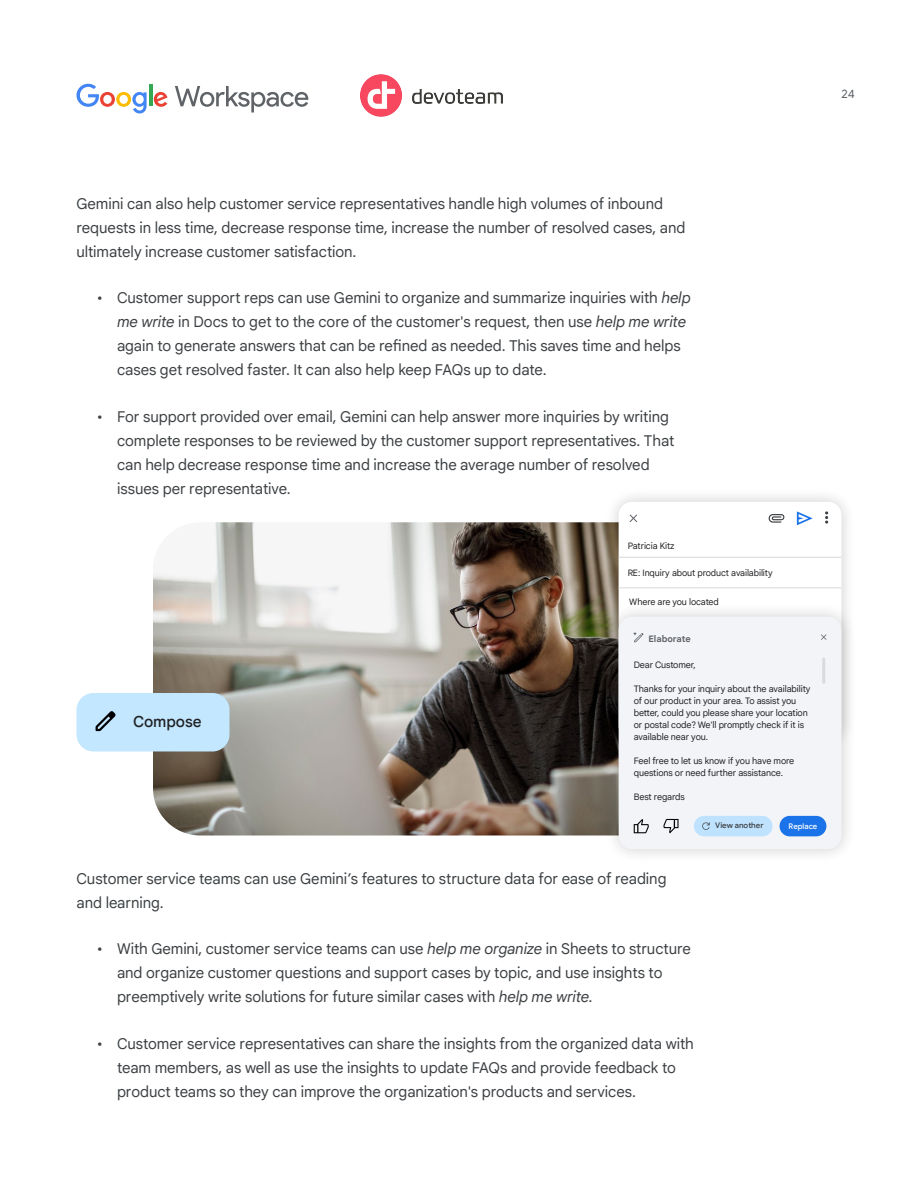
<style>
.page{position:relative;width:918px;height:1188px;background:#fff}
.page>*{position:absolute;margin:0;border:0;box-sizing:border-box;transform-origin:0 0}
.t1{font:500 15.45px "Google Sans Text";letter-spacing:-.005em;color:#202124}
.t2{font:15px/24px "Google Sans Text";letter-spacing:-.005em;color:#3c4043}
.t3{font:12px "Google Sans";color:#5f6368}
.t4{font:9px/12px "Google Sans Text";letter-spacing:-.015em;color:#202124}
.t5{font:700 9px "Google Sans Text";letter-spacing:-.01em;color:#5f6368}
.t6{font:500 7.8px "Google Sans";color:#3d4042}
.t7{font:500 7.8px "Google Sans";color:#fff}
.s1{font-style:italic}
</style>
<div class="page">
<svg style="left:175px;top:86px;width:133px;height:26px"></svg>
<svg style="left:77px;top:84px;width:70px;height:29px"></svg>
<hr style="left:149px;top:85px;width:3px;height:21px;background:#34a853">
<svg style="left:154px;top:92px;width:13px;height:15px"></svg>
<img style="left:153px;top:522px;width:451px;height:314px">
<div style="left:604px;top:487px;width:252px;height:267px;background:#000;opacity:.2"></div>
<div style="left:619px;top:502px;width:223px;height:237px;background:#fff;border-radius:13px"></div>
<svg style="left:797px;top:511px;width:16px;height:14px"></svg>
<svg style="left:825px;top:511px;width:3px;height:13px"></svg>
<svg style="left:769px;top:514px;width:15px;height:9px"></svg>
<svg style="left:630px;top:515px;width:7px;height:7px"></svg>
<hr style="left:619px;top:557px;width:223px;height:1px;background:#dadce0">
<hr style="left:619px;top:587px;width:223px;height:1px;background:#dadce0">
<div style="left:603px;top:602px;width:254px;height:263px;background:#000;opacity:.2"></div>
<div style="left:619px;top:617px;width:223px;height:232px;background:#f2f4f7;border-radius:14px"></div>
<svg style="left:633px;top:632px;width:10px;height:10px"></svg>
<svg style="left:821px;top:634px;width:5px;height:6px"></svg>
<hr style="left:822px;top:658px;width:3px;height:26px;background:#d9dbe0;border-radius:2px">
<svg style="left:634px;top:819px;width:15px;height:14px"></svg>
<svg style="left:663px;top:819px;width:16px;height:14px"></svg>
<div style="left:780px;top:816px;width:46px;height:20px;background:#1a73e8;border-radius:10px"></div>
<div style="left:694px;top:816px;width:79px;height:20px;background:#bfe3ff;border-radius:10px"></div>
<svg style="left:702px;top:822px;width:8px;height:8px"></svg>
<div style="left:77px;top:693px;width:153px;height:58px;background:#c2e7ff;border-radius:17px"></div>
<svg style="left:96px;top:711px;width:19px;height:20px"></svg>
<img style="left:360px;top:74px;width:143px;height:43px">
<p class="t3" style="left:842px;top:86px;width:15px">24</p>
<p class="t2" style="left:76px;top:190px;width:611px">Gemini can also help customer service representatives handle high volumes of inbound requests in less time, decrease response time, increase the number of resolved cases, and ultimately increase customer satisfaction.</p>
<p class="t2" style="left:117px;top:285px;width:575px;text-indent:-20px">• Customer support reps can use Gemini to organize and summarize inquiries with <span class="s1">help me write</span> in Docs to get to the core of the customer's request, then use <span class="s1">help me write </span>again to generate answers that can be refined as needed. This saves time and helps cases get resolved faster. It can also help keep FAQs up to date.</p>
<p class="t2" style="left:117px;top:403px;width:559px;text-indent:-20px">• For support provided over email, Gemini can help answer more inquiries by writing complete responses to be reviewed by the customer support representatives. That can help decrease response time and increase the average number of resolved issues per representative.</p>
<p class="t4" style="left:628px;top:540px;width:48px">Patricia Kitz</p>
<p class="t4" style="left:628px;top:566px;width:146px">RE: Inquiry about product availability</p>
<p class="t1" style="left:133px;top:709px;width:70px">Compose</p>
<p class="t4" style="left:629px;top:595px;width:91px">Where are you located</p>
<p class="t5" style="left:648px;top:632px;width:44px">Elaborate</p>
<p class="t4" style="left:634px;top:658px;width:63px">Dear Customer,</p>
<p class="t4" style="left:634px;top:682px;width:178px">Thanks for your inquiry about the availability of our product in your area. To assist you better, could you please share your location or postal code? We'll promptly check if it is available near you.</p>
<p class="t4" style="left:634px;top:754px;width:162px">Feel free to let us know if you have more questions or need further assistance.</p>
<p class="t4" style="left:634px;top:790px;width:53px">Best regards</p>
<p class="t6" style="left:715px;top:821px;width:50px">View another</p>
<p class="t7" style="left:789px;top:821px;width:30px">Replace</p>
<p class="t2" style="left:76px;top:865px;width:592px">Customer service teams can use Gemini’s features to structure data for ease of reading and learning.</p>
<p class="t2" style="left:117px;top:936px;width:576px;text-indent:-20px">• With Gemini, customer service teams can use <span class="s1">help me organize</span> in Sheets to structure and organize customer questions and support cases by topic, and use insights to preemptively write solutions for future similar cases with <span class="s1">help me write.</span></p>
<p class="t2" style="left:117px;top:1030px;width:578px;text-indent:-20px">• Customer service representatives can share the insights from the organized data with team members, as well as use the insights to update FAQs and provide feedback to product teams so they can improve the organization's products and services.</p>
</div>
